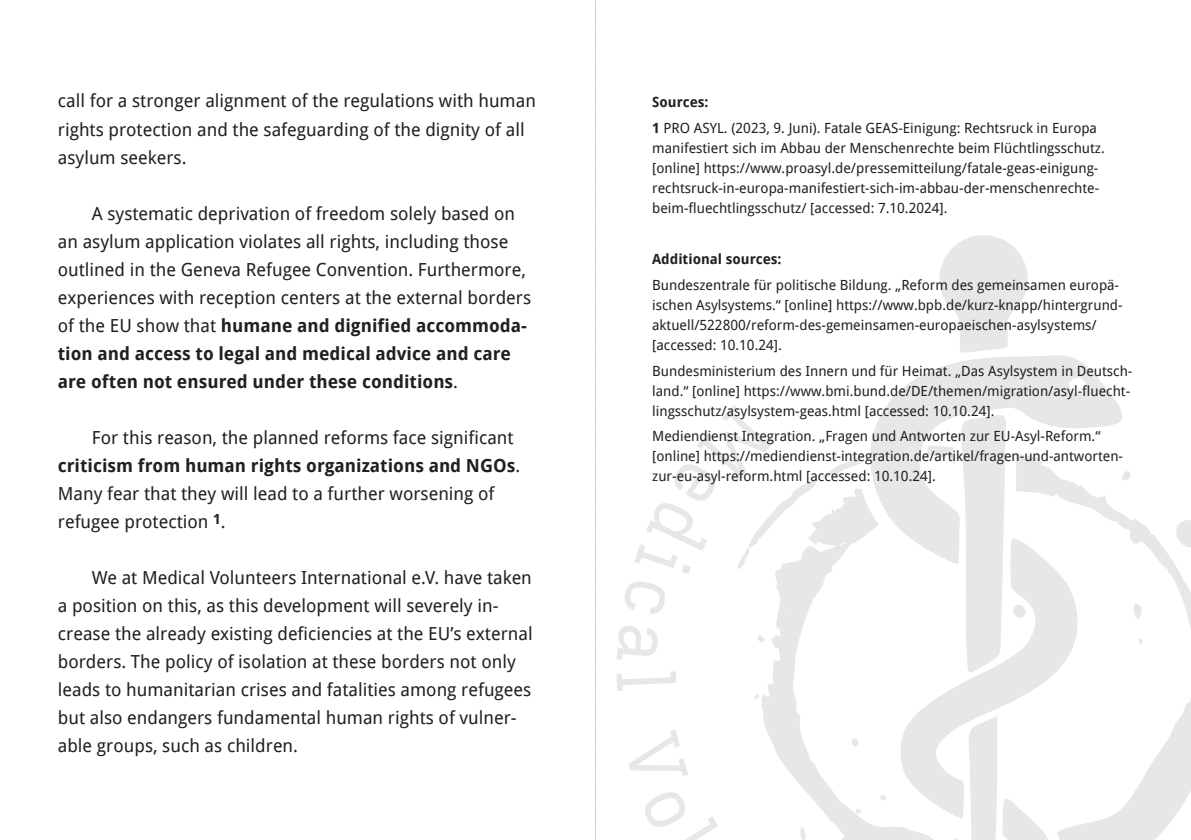
<style>
.page{position:relative;width:1191px;height:840px;background:#fff}
.page>*{position:absolute;margin:0;border:0;box-sizing:border-box;transform-origin:0 0}
.t1{font:18px/28px "Droid Sans";color:#231f20}
.t2{font:14px/20px "Droid Sans";color:#231f20}
.t3{font:700 14px "Droid Sans";color:#231f20}
.s1{font-weight:700}
</style>
<div class="page">
<svg style="left:754px;top:457px;width:437px;height:382px"></svg>
<svg style="left:1172px;top:518px;width:19px;height:29px"></svg>
<svg style="left:863px;top:355px;width:262px;height:484px"></svg>
<svg style="left:939px;top:235px;width:89px;height:118px"></svg>
<svg style="left:895px;top:534px;width:185px;height:287px"></svg>
<svg style="left:960px;top:414px;width:71px;height:258px"></svg>
<svg style="left:925px;top:714px;width:138px;height:125px"></svg>
<svg style="left:595px;top:0;width:1px;height:840px"></svg>
<svg style="left:737px;top:457px;width:37px;height:158px"></svg>
<p class="t1" style="left:58px;top:87px;width:479px">call for a stronger alignment of the regulations with human rights protection and the safeguarding of the dignity of all asylum seekers.</p>
<p class="t1" style="left:58px;top:199px;width:475px;text-indent:34px">A systematic deprivation of freedom solely based on an asylum application violates all rights, including those outlined in the Geneva Refugee Convention. Furthermore, experiences with reception centers at the external borders of the EU show that <span class="s1">humane and dignified accommoda&shy;tion and access to legal and medical advice and care are often not ensured under these conditions</span>.</p>
<p class="t1" style="left:58px;top:423px;width:464px;text-indent:34px">For this reason, the planned reforms face significant <span class="s1">criticism from human rights organizations and NGOs</span>.<br>Many fear that they will lead to a further worsening of refugee protection <sup>1</sup>.</p>
<p class="t1" style="left:58px;top:563px;width:476px;text-indent:34px">We at Medical Volunteers International e.V. have taken a position on this, as this development will severely in&shy;crease the already existing deficiencies at the EU’s external borders. The policy of isolation at these borders not only leads to humanitarian crises and fatalities among refugees but also endangers fundamental human rights of vulner&shy;able groups, such as children.</p>
<p class="t2" style="left:652px;top:89px;width:446px;line-height:25.6px"><span class="s1">Sources:<br>1</span> PRO ASYL. (2023, 9. Juni). Fatale GEAS-Einigung: Rechtsruck in Europa</p>
<p class="t2" style="left:652px;top:137px;width:454px">manifestiert sich im Abbau der Menschenrechte beim Flüchtlingsschutz. [online] https://www.proasyl.de/pressemitteilung/fatale-geas-einigung&shy;rechtsruck-in-europa-manifestiert-sich-im-abbau-der-menschenrechte&shy;beim-fluechtlingsschutz/ [accessed: 7.10.2024].</p>
<p class="t3" style="left:652px;top:250px;width:131px">Additional sources:</p>
<p class="t2" style="left:652px;top:274px;width:472px">Bundeszentrale für politische Bildung. „Reform des gemeinsamen europä&shy;ischen Asylsystems.“ [online] https://www.bpb.de/kurz-knapp/hintergrund&shy;aktuell/522800/reform-des-gemeinsamen-europaeischen-asylsystems/ [accessed: 10.10.24].</p>
<p class="t2" style="left:652px;top:360px;width:482px">Bundesministerium des Innern und für Heimat. „Das Asylsystem in Deutsch&shy;land.“ [online] https://www.bmi.bund.de/DE/themen/migration/asyl-fluecht&shy;lingsschutz/asylsystem-geas.html [accessed: 10.10.24].</p>
<p class="t2" style="left:652px;top:426px;width:472px">Mediendienst Integration. „Fragen und Antworten zur EU-Asyl-Reform.“ [online] https://mediendienst-integration.de/artikel/fragen-und-antworten&shy;zur-eu-asyl-reform.html [accessed: 10.10.24].</p>
</div>
